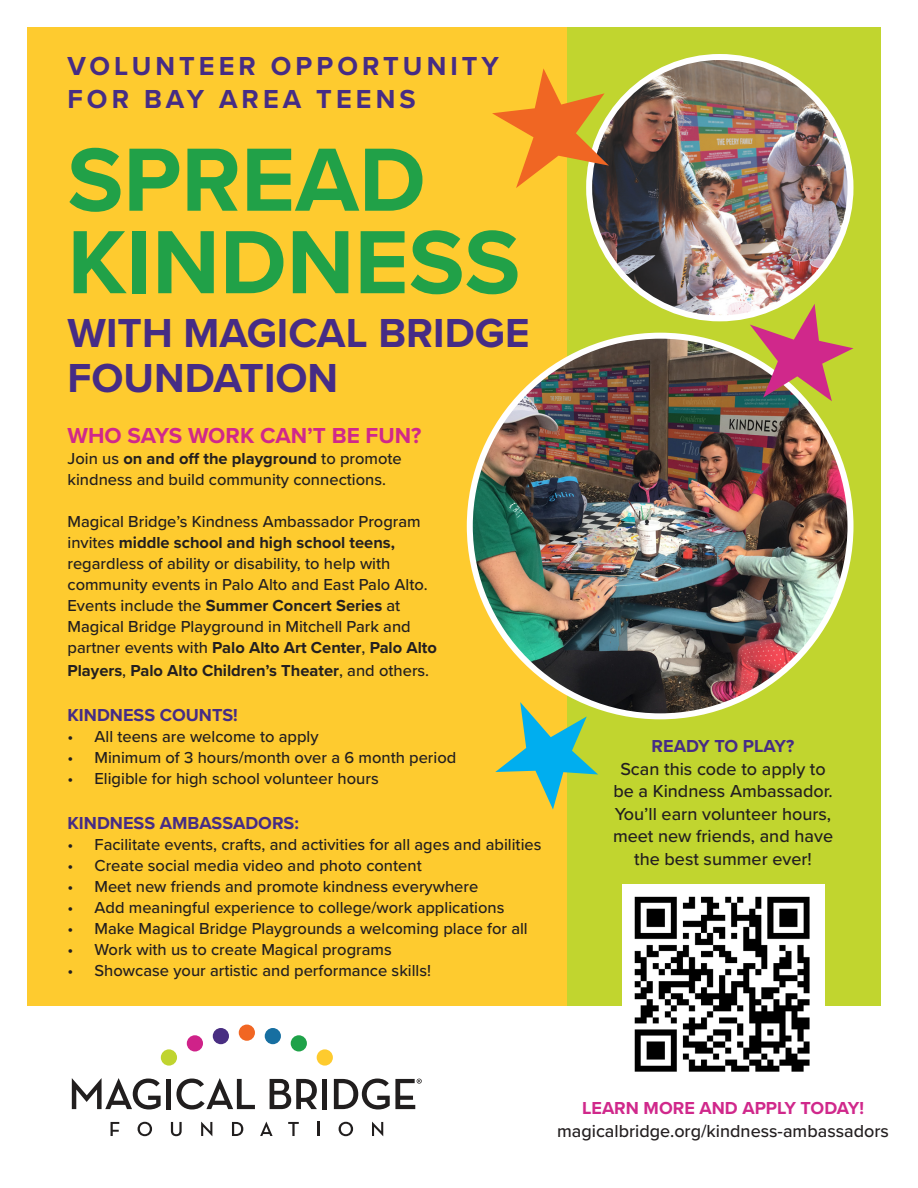
<style>
.page{position:relative;width:918px;height:1188px;background:#fff}
.page>*{position:absolute;margin:0;border:0;box-sizing:border-box;transform-origin:0 0}
.t1{font:700 93px "Proxima Nova";color:#21a148}
.t2{font:700 42px "Proxima Nova";color:#462c85}
.t3{font:700 27px "Proxima Nova";letter-spacing:.15em;color:#462c85}
.t4{font:700 22.5px "Proxima Nova";color:#d0288b}
.t5{font:500 18px/22.5px "Proxima Nova";color:#231f20;text-align:center}
.t6{font:700 18px "Proxima Nova";color:#462c85}
.t7{font:700 18px "Proxima Nova";color:#d0288b}
.t8{font:500 16.5px "Proxima Nova";color:#231f20}
.t9{font:700 16.5px "Proxima Nova";color:#231f20}
.s1{font-weight:500}
</style>
<div class="page">
<div style="left:565px;top:27px;width:316px;height:979px;background:#c1d52f"></div>
<div style="left:27px;top:27px;width:540px;height:979px;background:#fecb2f"></div>
<img style="left:470px;top:336px;width:380px;height:380px;border-radius:190px">
<img style="left:589px;top:57px;width:261px;height:261px;border-radius:131px">
<svg style="left:111px;top:1122px;width:8px;height:14px"></svg>
<svg style="left:138px;top:1122px;width:14px;height:14px"></svg>
<svg style="left:171px;top:1122px;width:11px;height:14px"></svg>
<svg style="left:201px;top:1122px;width:11px;height:14px"></svg>
<svg style="left:232px;top:1122px;width:11px;height:14px"></svg>
<svg style="left:260px;top:1122px;width:13px;height:14px"></svg>
<svg style="left:288px;top:1122px;width:11px;height:14px"></svg>
<hr style="left:317px;top:1122px;width:3px;height:14px;background:#211e1e">
<svg style="left:339px;top:1122px;width:14px;height:14px"></svg>
<svg style="left:372px;top:1122px;width:11px;height:14px"></svg>
<div style="left:161px;top:1049px;width:16px;height:17px;background:#c0d42f;border-radius:50%"></div>
<div style="left:187px;top:1035px;width:16px;height:16px;background:#cf2289;border-radius:50%"></div>
<div style="left:213px;top:1028px;width:16px;height:16px;background:#492e82;border-radius:50%"></div>
<div style="left:317px;top:1049px;width:16px;height:17px;background:#fecb2e;border-radius:50%"></div>
<div style="left:291px;top:1035px;width:16px;height:16px;background:#1fa249;border-radius:50%"></div>
<div style="left:265px;top:1028px;width:16px;height:16px;background:#176fa1;border-radius:50%"></div>
<div style="left:239px;top:1025px;width:16px;height:16px;background:#f16623;border-radius:50%"></div>
<svg style="left:72px;top:1078px;width:89px;height:32px"></svg>
<hr style="left:167px;top:1079px;width:4px;height:30px;background:#211e1e">
<svg style="left:176px;top:1078px;width:79px;height:32px"></svg>
<svg style="left:270px;top:1079px;width:47px;height:30px"></svg>
<div style="left:322px;top:1079px;width:5px;height:30px;background:#211e1e"></div>
<svg style="left:334px;top:1079px;width:88px;height:31px"></svg>
<div style="left:622px;top:884px;width:202px;height:203px;background:#fff"></div>
<img style="left:634px;top:896px;width:176px;height:176px">
<svg style="left:492px;top:68px;width:117px;height:120px"></svg>
<svg style="left:750px;top:304px;width:104px;height:97px"></svg>
<svg style="left:495px;top:702px;width:103px;height:108px"></svg>
<p class="t3" style="left:68px;top:46px;width:433px">VOLUNTEER OPPORTUNITY</p>
<p class="t3" style="left:68px;top:79px;width:350px">FOR BAY AREA TEENS</p>
<p class="t1" style="left:68px;top:110px;width:360px">SPREAD</p>
<p class="t1" style="left:68px;top:193px;width:454px">KINDNESS</p>
<p class="t2" style="left:68px;top:302px;width:464px">WITH MAGICAL BRIDGE</p>
<p class="t2" style="left:68px;top:347px;width:272px">FOUNDATION</p>
<p class="t4" style="left:68px;top:419px;width:355px">WHO SAYS WORK CAN’T BE FUN?</p>
<p class="t9" style="left:68px;top:446px;width:336px"><span class="s1">Join us</span> on and off the playground <span class="s1">to promote</span></p>
<p class="t8" style="left:68px;top:467px;width:320px">kindness and build community connections.</p>
<p class="t8" style="left:68px;top:509px;width:355px">Magical Bridge’s Kindness Ambassador Program</p>
<p class="t9" style="left:68px;top:530px;width:329px"><span class="s1">invites</span> middle school and high school teens,</p>
<p class="t8" style="left:68px;top:551px;width:324px">regardless of ability or disability, to help with</p>
<p class="t8" style="left:68px;top:572px;width:362px">community events in Palo Alto and East Palo Alto.</p>
<p class="t9" style="left:68px;top:593px;width:334px"><span class="s1">Events include the</span> Summer Concert Series <span class="s1">at</span></p>
<p class="t8" style="left:68px;top:614px;width:345px">Magical Bridge Playground in Mitchell Park and</p>
<p class="t9" style="left:68px;top:635px;width:371px"><span class="s1">partner events with</span> Palo Alto Art Center<span class="s1">,</span> Palo Alto</p>
<p class="t9" style="left:68px;top:658px;width:363px">Players<span class="s1">,</span> Palo Alto Children’s Theater<span class="s1">, and others.</span></p>
<p class="t6" style="left:68px;top:701px;width:172px">KINDNESS COUNTS!</p>
<p class="t8" style="left:68px;top:724px;width:253px">• All teens are welcome to apply</p>
<p class="t8" style="left:68px;top:745px;width:390px">• Minimum of 3 hours/month over a 6 month period</p>
<p class="t8" style="left:68px;top:766px;width:313px">• Eligible for high school volunteer hours</p>
<p class="t6" style="left:68px;top:809px;width:233px">KINDNESS AMBASSADORS:</p>
<p class="t8" style="left:68px;top:832px;width:475px">• Facilitate events, crafts, and activities for all ages and abilities</p>
<p class="t8" style="left:68px;top:853px;width:356px">• Create social media video and photo content</p>
<p class="t8" style="left:68px;top:874px;width:412px">• Meet new friends and promote kindness everywhere</p>
<p class="t8" style="left:68px;top:895px;width:438px">• Add meaningful experience to college/work applications</p>
<p class="t8" style="left:68px;top:916px;width:462px">• Make Magical Bridge Playgrounds a welcoming place for all</p>
<p class="t8" style="left:68px;top:937px;width:326px">• Work with us to create Magical programs</p>
<p class="t8" style="left:68px;top:958px;width:365px">• Showcase your artistic and performance skills!</p>
<p class="t6" style="left:652px;top:733px;width:144px">READY TO PLAY?</p>
<p class="t5" style="left:613px;top:757px;width:222px">Scan this code to apply to be a Kindness Ambassador.<br>You’ll earn volunteer hours, meet new friends, and have the best summer ever!</p>
<p class="t7" style="left:582px;top:1095px;width:283px">LEARN MORE AND APPLY TODAY!</p>
<p class="t5" style="left:557px;top:1119px;width:333px">magicalbridge.org/kindness-ambassadors</p>
</div>
